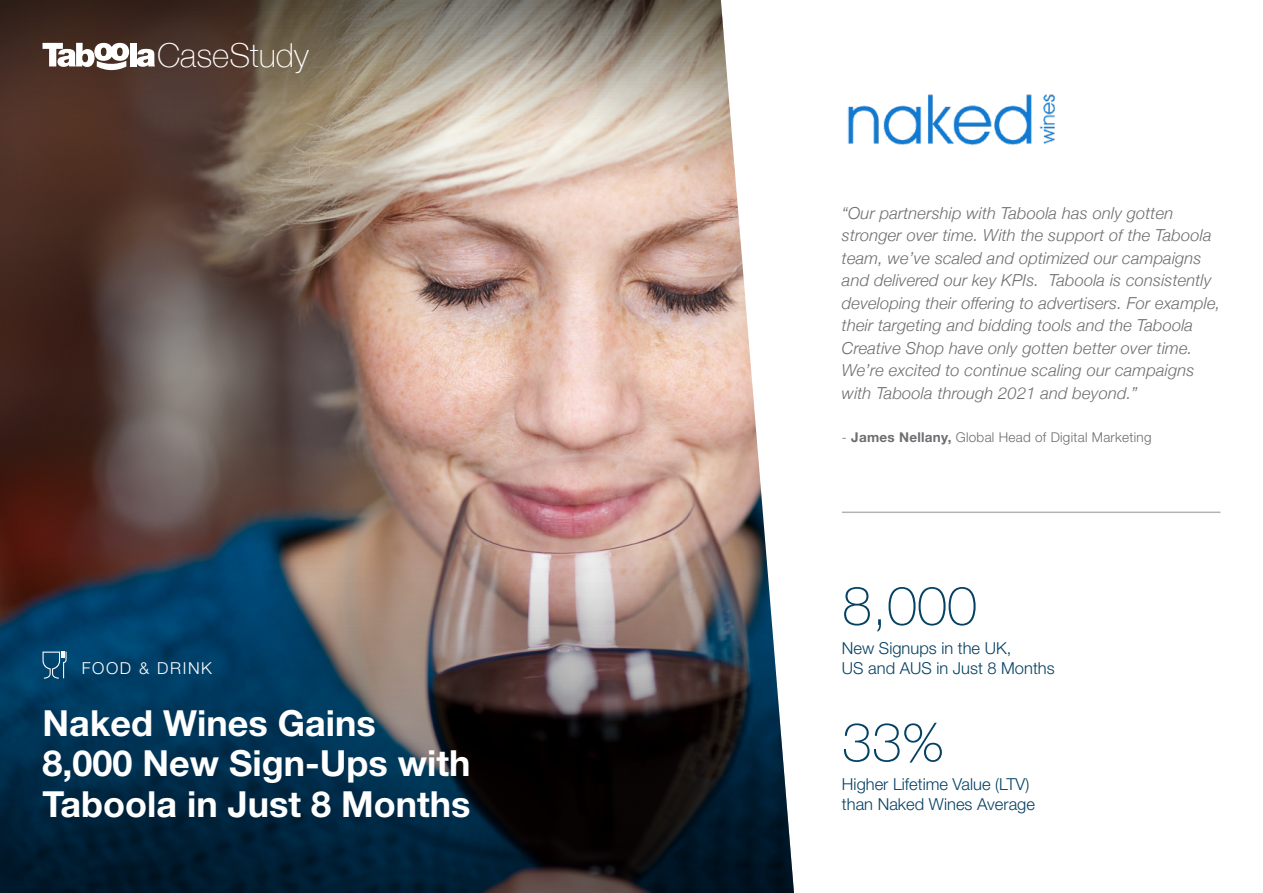
<style>
.page{position:relative;width:1263px;height:893px;background:#fff}
.page>*{position:absolute;margin:0;border:0;box-sizing:border-box;transform-origin:0 0}
.t1{font:100 54px "Helvetica Neue LT Std";color:#064163}
.t2{font:700 36px/40.5px "Helvetica Neue LT Std";color:#fff}
.t3{font:100 33px "Helvetica Neue";color:#fff}
.t4{font:italic 300 16.5px/22.5px "Helvetica Neue";letter-spacing:.01em;color:#6d6e71}
.t5{font:300 16.5px/19.8px "Helvetica Neue LT Std";color:#064163}
.t6{font:300 16.5px "Helvetica Neue LT Std";letter-spacing:.1em;color:#fff}
.t7{font:300 13.5px "Helvetica Neue LT Std";letter-spacing:.02em;color:#6d6e71}
.s1{font-weight:700}
</style>
<div class="page">
<img style="left:0;top:0;width:794px;height:893px">
<div style="left:130px;top:43px;width:6px;height:23px;background:#fff"></div>
<svg style="left:137px;top:49px;width:18px;height:18px"></svg>
<svg style="left:43px;top:43px;width:86px;height:27px"></svg>
<hr style="left:842px;top:512px;width:378px;height:1px;background:#000">
<img style="left:848px;top:94px;width:207px;height:51px">
<svg style="left:43px;top:652px;width:24px;height:27px"></svg>
<h3 class="t3" style="left:157px;top:30px;width:153px">CaseStudy</h3>
<p class="t6" style="left:82px;top:658px;width:132px">FOOD &amp; DRINK</p>
<h2 class="t2" style="left:43px;top:702px;width:430px">Naked Wines Gains<br>8,000 New Sign-Ups with<br>Taboola in Just 8 Months</h2>
<p class="t4" style="left:842px;top:200px;width:380px">“Our partnership with Taboola has only gotten stronger over time. With the support of the Taboola team, we’ve scaled and optimized our campaigns and delivered our key KPIs. Taboola is consistently developing their offering to advertisers. For example, their targeting and bidding tools and the Taboola Creative Shop have only gotten better over time.<br>We’re excited to continue scaling our campaigns with Taboola through 2021 and beyond.”</p>
<p class="t7" style="left:842px;top:429px;width:311px">- <span class="s1">James Nellany,</span> Global Head of Digital Marketing</p>
<h1 class="t1" style="left:842px;top:575px;width:137px">8,000</h1>
<p class="t5" style="left:842px;top:638px;width:214px">New Signups in the UK,<br>US and AUS in Just 8 Months</p>
<h1 class="t1" style="left:842px;top:711px;width:104px">33%</h1>
<p class="t5" style="left:842px;top:774px;width:194px">Higher Lifetime Value (LTV) than Naked Wines Average</p>
</div>
